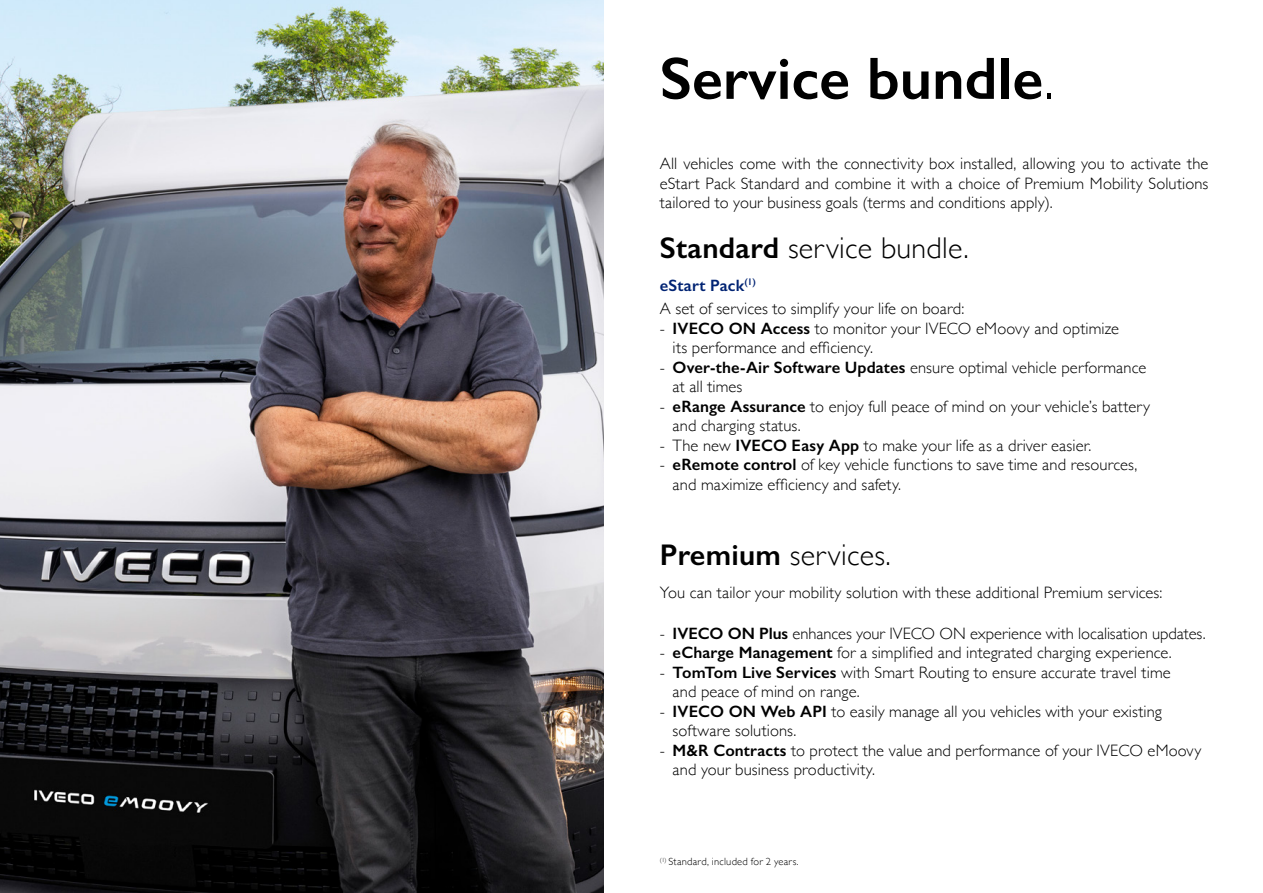
<style>
.page{position:relative;width:1263px;height:893px;background:#fff}
.page>*{position:absolute;margin:0;border:0;box-sizing:border-box;transform-origin:0 0}
.t1{font:600 60px "Gill Sans";color:#000}
.t2{font:300 30px "Gill Sans";letter-spacing:.01em;color:#000}
.t3{font:300 16.5px/19.5px "Gill Sans";letter-spacing:.005em;color:#000}
.t4{font:300 10.5px "Gill Sans";letter-spacing:.025em;color:#000}
.s1{font-weight:300}
.s2{font-weight:600}
.s3{font-weight:600;color:#002373}
</style>
<div class="page">
<img style="left:0;top:0;width:604px;height:893px">
<img style="left:0;top:621px;width:1px;height:272px">
<h1 class="t1" style="left:660px;top:42px;width:396px">Service bundle<span class="s1">.</span></h1>
<p class="t3" style="left:660px;top:153px;width:550px;text-align:justify">All vehicles come with the connectivity box installed, allowing you to activate the eStart Pack Standard and combine it with a choice of Premium Mobility Solutions tailored to your business goals (terms and conditions apply).</p>
<h2 class="t2" style="left:660px;top:225px;width:311px"><span class="s2">Standard</span> service bundle.</h2>
<p class="t3" style="left:660px;top:273px;width:306px;line-height:23.7px"><span class="s3">eStart Pack</span><sup>(1)<br></sup>A set of services to simplify your life on board:</p>
<p class="t3" style="left:673px;top:318px;width:448px;text-indent:-13px">- <span class="s2">IVECO ON Access</span> to monitor your IVECO eMoovy and optimize its performance and efficiency.</p>
<p class="t3" style="left:673px;top:357px;width:475px;text-indent:-13px">- <span class="s2">Over-the-Air Software Updates</span> ensure optimal vehicle performance at all times</p>
<p class="t3" style="left:673px;top:396px;width:479px;text-indent:-13px">- <span class="s2">eRange Assurance</span> to enjoy full peace of mind on your vehicle’s battery and charging status.</p>
<p class="t3" style="left:660px;top:435px;width:433px">- The new <span class="s2">IVECO Easy App</span> to make your life as a driver easier.</p>
<p class="t3" style="left:673px;top:454px;width:466px;text-indent:-13px">- <span class="s2">eRemote control</span> of key vehicle functions to save time and resources, and maximize efficiency and safety.</p>
<h2 class="t2" style="left:660px;top:532px;width:232px"><span class="s2">Premium</span> services.</h2>
<p class="t3" style="left:660px;top:582px;width:504px">You can tailor your mobility solution with these additional Premium services:</p>
<p class="t3" style="left:660px;top:623px;width:547px">- <span class="s2">IVECO ON Plus</span> enhances your IVECO ON experience with localisation updates.</p>
<p class="t3" style="left:660px;top:642px;width:513px">- <span class="s2">eCharge Management</span> for a simplified and integrated charging experience.</p>
<p class="t3" style="left:673px;top:662px;width:500px;text-indent:-13px">- <span class="s2">TomTom Live Services</span> with Smart Routing to ensure accurate travel time and peace of mind on range.</p>
<p class="t3" style="left:673px;top:701px;width:491px;text-indent:-13px">- <span class="s2">IVECO ON Web API</span> to easily manage all you vehicles with your existing software solutions.</p>
<p class="t3" style="left:673px;top:740px;width:530px;text-indent:-13px">- <span class="s2">M&amp;R Contracts</span> to protect the value and performance of your IVECO eMoovy and your business productivity.</p>
<p class="t4" style="left:660px;top:854px;width:140px"><sup>(1)</sup> Standard, included for 2 years.</p>
</div>
